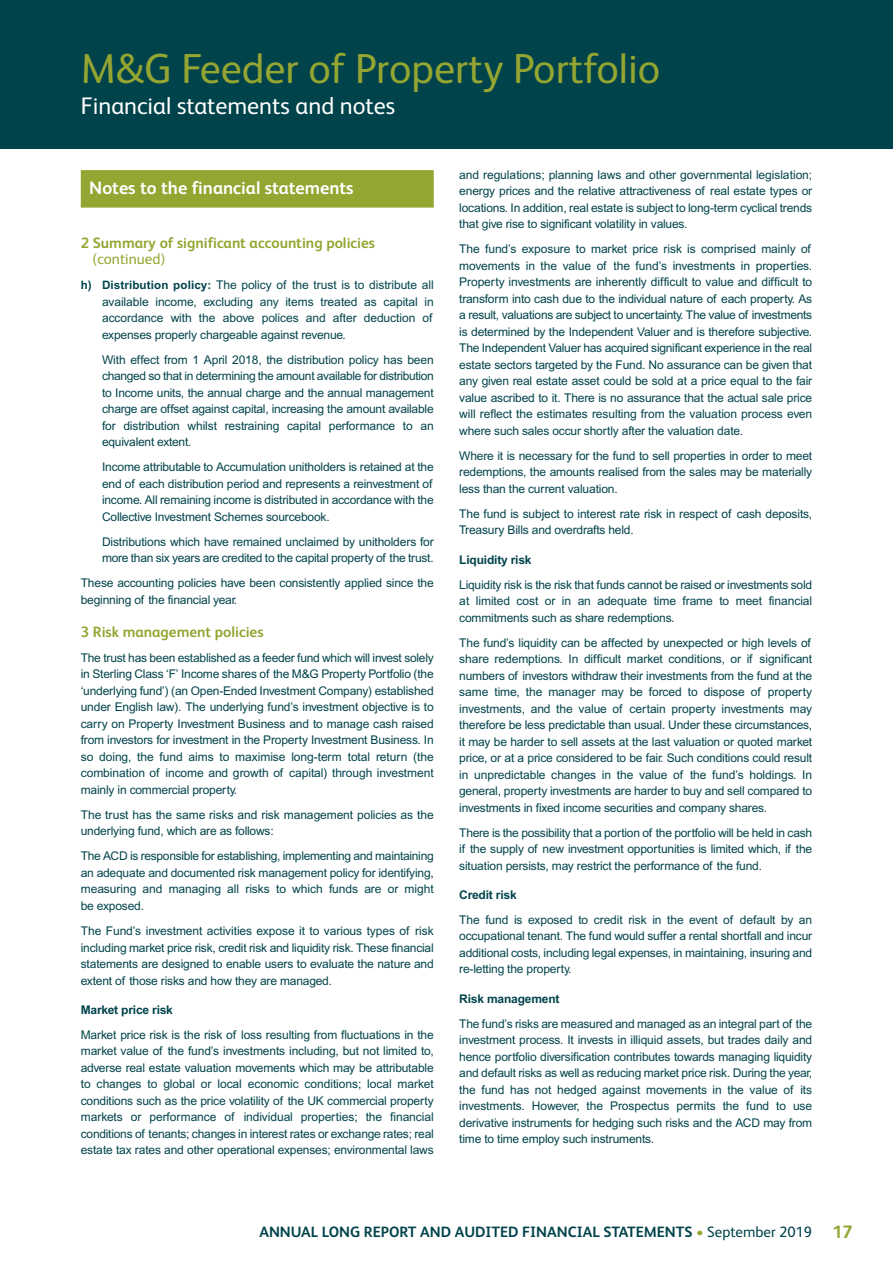
<style>
.page{position:relative;width:893px;height:1263px;background:#fff}
.page>*{position:absolute;margin:0;border:0;box-sizing:border-box;transform-origin:0 0}
.t1{font:42px "FS Albert";color:#94a531}
.t2{font:24px "FS Albert";color:#fff}
.t3{font:700 18px "FS Albert";color:#fff}
.t4{font:700 15px "FS Albert";color:#94a531}
.t5{font:700 15px "FS Albert";color:#00434b}
.t6{font:15px "FS Albert";color:#94a531}
.t7{font:12px/16.5px "Arial";letter-spacing:-.015em;color:#00434b;text-align:justify}
.t8{font:700 12px "Arial";letter-spacing:-.015em;color:#00434b}
.s1{font-weight:700;font-size:11.7px}
.s2{font-weight:400;color:#94a531}
.s3{font-weight:400}
.s4{font-size:18px;color:#94a531}
</style>
<div class="page">
<div style="left:0;top:0;width:893px;height:149px;background:#00434b"></div>
<div style="left:81px;top:170px;width:353px;height:38px;background:#94a531"></div>
<h1 class="t1" style="left:81px;top:54px;width:581px">M&amp;G Feeder of Property Portfolio</h1>
<h2 class="t2" style="left:81px;top:97px;width:316px">Financial statements and notes</h2>
<h3 class="t3" style="left:89px;top:181px;width:266px">Notes to the financial statements</h3>
<p class="t4" style="left:81px;top:238px;width:296px">2 Summary of significant accounting policies</p>
<p class="t6" style="left:93px;top:254px;width:74px">(continued)</p>
<p class="t7" style="left:102px;top:278px;width:333px;text-indent:-21px"><span class="s1">h) Distribution policy:</span> The policy of the trust is to distribute all available income, excluding any items treated as capital in accordance with the above polices and after deduction of expenses properly chargeable against revenue.</p>
<p class="t7" style="left:102px;top:352px;width:333px">With effect from 1 April 2018, the distribution policy has been changed so that in determining the amount available for distribution to Income units, the annual charge and the annual management charge are offset against capital, increasing the amount available for distribution whilst restraining capital performance to an equivalent extent.</p>
<p class="t7" style="left:102px;top:460px;width:333px">Income attributable to Accumulation unitholders is retained at the end of each distribution period and represents a reinvestment of income. All remaining income is distributed in accordance with the Collective Investment Schemes sourcebook.</p>
<p class="t7" style="left:102px;top:534px;width:333px">Distributions which have remained unclaimed by unitholders for more than six years are credited to the capital property of the trust.</p>
<p class="t7" style="left:81px;top:576px;width:354px">These accounting policies have been consistently applied since the beginning of the financial year.</p>
<p class="t4" style="left:81px;top:626px;width:184px">3 Risk management policies</p>
<p class="t7" style="left:81px;top:651px;width:354px">The trust has been established as a feeder fund which will invest solely in Sterling Class ‘F’ Income shares of the M&amp;G Property Portfolio (the ‘underlying fund’) (an Open-Ended Investment Company) established under English law). The underlying fund’s investment objective is to carry on Property Investment Business and to manage cash raised from investors for investment in the Property Investment Business. In so doing, the fund aims to maximise long-term total return (the combination of income and growth of capital) through investment mainly in commercial property.</p>
<p class="t7" style="left:81px;top:808px;width:354px">The trust has the same risks and risk management policies as the underlying fund, which are as follows:</p>
<p class="t7" style="left:81px;top:849px;width:354px">The ACD is responsible for establishing, implementing and maintaining an adequate and documented risk management policy for identifying, measuring and managing all risks to which funds are or might be exposed.</p>
<p class="t7" style="left:81px;top:924px;width:354px">The Fund’s investment activities expose it to various types of risk including market price risk, credit risk and liquidity risk. These financial statements are designed to enable users to evaluate the nature and extent of those risks and how they are managed.</p>
<p class="t8" style="left:81px;top:1005px;width:94px">Market price risk</p>
<p class="t7" style="left:81px;top:1027px;width:354px">Market price risk is the risk of loss resulting from fluctuations in the market value of the fund’s investments including, but not limited to, adverse real estate valuation movements which may be attributable to changes to global or local economic conditions; local market conditions such as the price volatility of the UK commercial property markets or performance of individual properties; the financial conditions of tenants; changes in interest rates or exchange rates; real estate tax rates and other operational expenses; environmental laws</p>
<p class="t7" style="left:459px;top:167px;width:354px">and regulations; planning laws and other governmental legislation; energy prices and the relative attractiveness of real estate types or locations. In addition, real estate is subject to long-term cyclical trends that give rise to significant volatility in values.</p>
<p class="t7" style="left:459px;top:242px;width:354px">The fund’s exposure to market price risk is comprised mainly of movements in the value of the fund’s investments in properties.<br>Property investments are inherently difficult to value and difficult to transform into cash due to the individual nature of each property. As a result, valuations are subject to uncertainty. The value of investments is determined by the Independent Valuer and is therefore subjective.<br>The Independent Valuer has acquired significant experience in the real estate sectors targeted by the Fund. No assurance can be given that any given real estate asset could be sold at a price equal to the fair value ascribed to it. There is no assurance that the actual sale price will reflect the estimates resulting from the valuation process even where such sales occur shortly after the valuation date.</p>
<p class="t7" style="left:459px;top:448px;width:354px">Where it is necessary for the fund to sell properties in order to meet redemptions, the amounts realised from the sales may be materially less than the current valuation.</p>
<p class="t7" style="left:459px;top:506px;width:354px">The fund is subject to interest rate risk in respect of cash deposits,<br>Treasury Bills and overdrafts held.</p>
<p class="t8" style="left:459px;top:555px;width:74px">Liquidity risk</p>
<p class="t7" style="left:459px;top:577px;width:354px">Liquidity risk is the risk that funds cannot be raised or investments sold at limited cost or in an adequate time frame to meet financial commitments such as share redemptions.</p>
<p class="t7" style="left:459px;top:635px;width:354px">The fund’s liquidity can be affected by unexpected or high levels of share redemptions. In difficult market conditions, or if significant numbers of investors withdraw their investments from the fund at the same time, the manager may be forced to dispose of property investments, and the value of certain property investments may therefore be less predictable than usual. Under these circumstances, it may be harder to sell assets at the last valuation or quoted market price, or at a price considered to be fair. Such conditions could result in unpredictable changes in the value of the fund’s holdings. In general, property investments are harder to buy and sell compared to investments in fixed income securities and company shares.</p>
<p class="t7" style="left:459px;top:825px;width:354px">There is the possibility that a portion of the portfolio will be held in cash if the supply of new investment opportunities is limited which, if the situation persists, may restrict the performance of the fund.</p>
<p class="t8" style="left:459px;top:890px;width:59px">Credit risk</p>
<p class="t7" style="left:459px;top:912px;width:354px">The fund is exposed to credit risk in the event of default by an occupational tenant. The fund would suffer a rental shortfall and incur additional costs, including legal expenses, in maintaining, insuring and re-letting the property.</p>
<p class="t8" style="left:459px;top:994px;width:102px">Risk management</p>
<p class="t7" style="left:459px;top:1016px;width:354px">The fund’s risks are measured and managed as an integral part of the investment process. It invests in illiquid assets, but trades daily and hence portfolio diversification contributes towards managing liquidity and default risks as well as reducing market price risk. During the year, the fund has not hedged against movements in the value of its investments. However, the Prospectus permits the fund to use derivative instruments for hedging such risks and the ACD may from time to time employ such instruments.</p>
<p class="t5" style="left:259px;top:1227px;width:595px">ANNUAL LONG REPORT AND AUDITED FINANCIAL STATEMENTS <span class="s2">•</span> <span class="s3">September 2019</span> <span class="s4">17</span></p>
</div>
